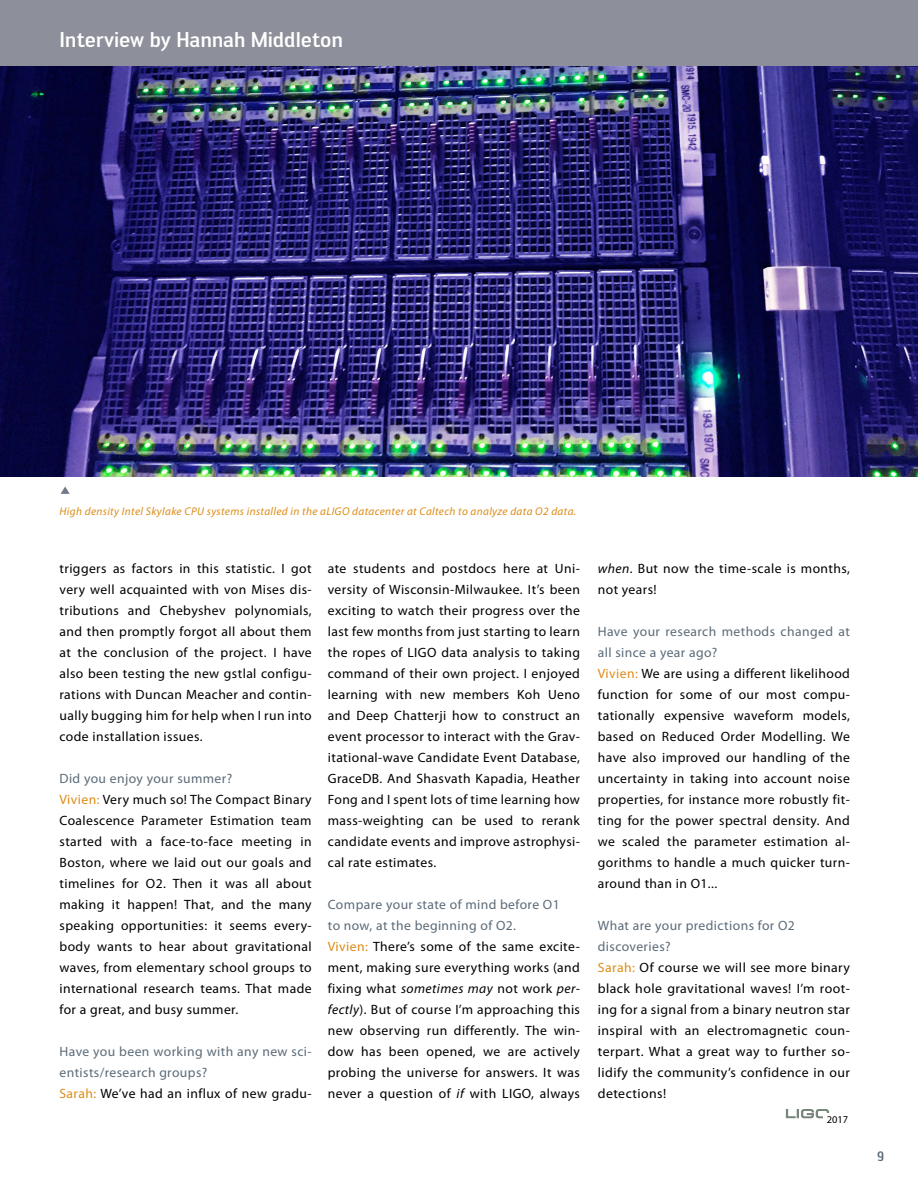
<style>
.page{position:relative;width:918px;height:1188px;background:#fff}
.page>*{position:absolute;margin:0;border:0;box-sizing:border-box;transform-origin:0 0}
.t1{font:500 21px "Engel";letter-spacing:-.01em;color:#fff}
.t2{font:13.5px/21px "Myriad Pro";letter-spacing:.03em;color:#000}
.t3{font:13.5px/21px "Myriad Pro";letter-spacing:.03em;color:#5c6b78}
.t4{font:500 13.5px "Engel";color:#5c6b78}
.t5{font:italic 11.25px "Myriad Pro";letter-spacing:.03em;color:#dd8c18}
.t6{font:10.35px "Myriad Pro";color:#000}
.s1{color:#5c6b78}
.s2{color:#dd8c18}
.s3{color:#000}
.s4{font-style:italic}
</style>
<div class="page">
<img style="left:0;top:66px;width:918px;height:410px">
<div style="left:0;top:0;width:918px;height:66px;background:#8d909a"></div>
<svg style="left:61px;top:486px;width:9px;height:8px"></svg>
<svg style="left:786px;top:1109px;width:43px;height:10px"></svg>
<div style="left:823px;top:1113px;width:12px;height:7px;background:#fff"></div>
<h1 class="t1" style="left:60px;top:27px;width:285px">Interview by Hannah Middleton</h1>
<p class="t5" style="left:60px;top:504px;width:518px">High density Intel Skylake CPU systems installed in the aLIGO datacenter at Caltech to analyze data O2 data.</p>
<p class="t2" style="left:60px;top:558px;width:254px;text-align:justify">triggers as factors in this statistic. I got very well acquainted with von Mises dis&shy;tributions and Chebyshev polynomials, and then promptly forgot all about them at the conclusion of the project. I have also been testing the new gstlal configu&shy;rations with Duncan Meacher and contin&shy;ually bugging him for help when I run into code installation issues.</p>
<p class="t2" style="left:60px;top:768px;width:254px"><span class="s1">Did you enjoy your summer?<br></span><span class="s2">Vivien:</span> Very much so! The Compact Binary Coalescence Parameter Estimation team started with a face-to-face meeting in Boston, where we laid out our goals and timelines for O2. Then it was all about making it happen! That, and the many speaking opportunities: it seems every&shy;body wants to hear about gravitational waves, from elementary school groups to international research teams. That made for a great, and busy summer.</p>
<p class="t3" style="left:60px;top:1041px;width:254px">Have you been working with any new sci&shy;entists/research groups?<br><span class="s2">Sarah:</span> <span class="s3">We’ve had an influx of new gradu-</span></p>
<p class="t2" style="left:328px;top:558px;width:254px;text-align:justify">ate students and postdocs here at Uni&shy;versity of Wisconsin-Milwaukee. It’s been exciting to watch their progress over the last few months from just starting to learn the ropes of LIGO data analysis to taking command of their own project. I enjoyed learning with new members Koh Ueno and Deep Chatterji how to construct an event processor to interact with the Grav&shy;itational-wave Candidate Event Database, GraceDB. And Shasvath Kapadia, Heather Fong and I spent lots of time learning how mass-weighting can be used to rerank candidate events and improve astrophysi&shy;cal rate estimates.</p>
<p class="t2" style="left:328px;top:894px;width:254px"><span class="s1">Compare your state of mind before O1<br>to now, at the beginning of O2.<br></span><span class="s2">Vivien:</span> There’s some of the same excite&shy;ment, making sure everything works (and fixing what <span class="s4">sometimes may</span> not work <span class="s4">per&shy;fectly</span>). But of course I’m approaching this new observing run differently. The win&shy;dow has been opened, we are actively probing the universe for answers. It was never a question of <span class="s4">if</span> with LIGO, always</p>
<p class="t2" style="left:598px;top:558px;width:254px"><span class="s4">when</span>. But now the time-scale is months, not years!</p>
<p class="t2" style="left:598px;top:621px;width:254px"><span class="s1">Have your research methods changed at all since a year ago?<br></span><span class="s2">Vivien:</span> We are using a different likelihood function for some of our most compu&shy;tationally expensive waveform models, based on Reduced Order Modelling. We have also improved our handling of the uncertainty in taking into account noise properties, for instance more robustly fit&shy;ting for the power spectral density. And we scaled the parameter estimation al&shy;gorithms to handle a much quicker turn&shy;around than in O1...</p>
<p class="t2" style="left:598px;top:915px;width:254px"><span class="s1">What are your predictions for O2 discoveries?<br></span><span class="s2">Sarah:</span> Of course we will see more binary black hole gravitational waves! I’m root&shy;ing for a signal from a binary neutron star inspiral with an electromagnetic coun&shy;terpart. What a great way to further so&shy;lidify the community’s confidence in our detections!</p>
<p class="t6" style="left:827px;top:1114px;width:23px">2017</p>
<p class="t4" style="left:877px;top:1148px;width:9px">9</p>
</div>
